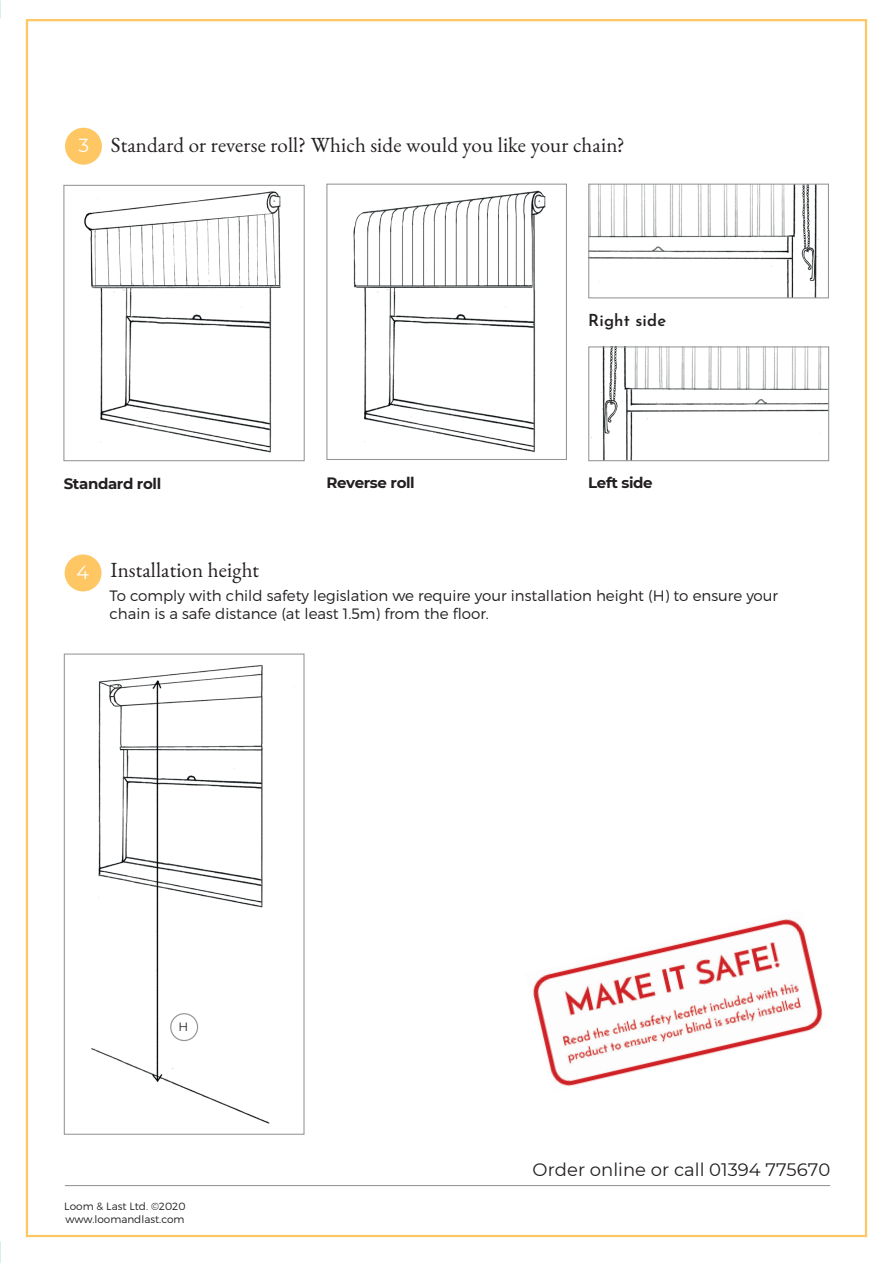
<style>
.page{position:relative;width:893px;height:1263px;background:#fff}
.page>*{position:absolute;margin:0;border:0;box-sizing:border-box;transform-origin:0 0}
.t1{font:21px "EB Garamond";letter-spacing:.005em;color:#231f20}
.t2{font:18.9px "Montserrat";color:#fff}
.t3{font:18px "Montserrat";color:#231f20}
.t4{font:600 16.5px "Josefin Sans";letter-spacing:.01em;color:#231f20}
.t5{font:300 15px "Montserrat";color:#231f20}
.t6{font:15px "Montserrat";color:#231f20}
.t7{font:700 15px "Montserrat";letter-spacing:-.025em;color:#231f20}
.t8{font:12px "Montserrat";color:#231f20}
.t9{font:10.5px/12.6px "Montserrat";color:#231f20}
.t10{font:300 10.5px "Montserrat";color:#231f20}
.s1{font-family:"Montserrat";font-size:18.9px;color:#fff}
</style>
<div class="page">
<div style="left:65px;top:128px;width:37px;height:37px;background:#fec764;border-radius:50%"></div>
<div style="left:65px;top:554px;width:37px;height:37px;background:#fec764;border-radius:50%"></div>
<img style="left:91px;top:664px;width:204px;height:460px">
<div style="left:64px;top:653px;width:241px;height:482px;border:1px solid #939598"></div>
<img style="left:590px;top:186px;width:229px;height:110px">
<div style="left:588px;top:184px;width:241px;height:114px;border:1px solid #939598"></div>
<img style="left:591px;top:348px;width:236px;height:111px">
<div style="left:588px;top:346px;width:241px;height:115px;border:1px solid #939598"></div>
<img style="left:353px;top:190px;width:193px;height:263px">
<div style="left:326px;top:184px;width:241px;height:276px;border:1px solid #939598"></div>
<img style="left:84px;top:191px;width:197px;height:262px">
<div style="left:63px;top:185px;width:242px;height:276px;border:1px solid #939598"></div>
<div style="left:170px;top:1013px;width:28px;height:28px;border:1px solid #939598;border-radius:50%"></div>
<img style="left:533px;top:919px;width:290px;height:167px">
<hr style="left:65px;top:1185px;width:765px;height:1px;background:#939598">
<p class="t1" style="left:79px;top:131px;width:548px"><span class="s1">3</span> Standard or reverse roll? Which side would you like your chain?</p>
<p class="t4" style="left:588px;top:306px;width:79px">Right side</p>
<p class="t7" style="left:64px;top:473px;width:99px">Standard roll</p>
<p class="t7" style="left:326px;top:472px;width:90px">Reverse roll</p>
<p class="t7" style="left:588px;top:472px;width:66px">Left side</p>
<p class="t2" style="left:77px;top:559px;width:14px">4</p>
<p class="t1" style="left:111px;top:556px;width:150px">Installation height</p>
<p class="t6" style="left:108px;top:585px;width:10px">T</p>
<p class="t6" style="left:298px;top:585px;width:497px">ty legislation we require your installation height (H) to ensure your</p>
<p class="t6" style="left:108px;top:603px;width:20px">ch</p>
<p class="t6" style="left:288px;top:603px;width:216px">at least 1.5cm) from the floor.</p>
<p class="t5" style="left:109px;top:587px;width:670px">To comply with child safety legislation we require your installation height (H) to ensure your</p>
<p class="t5" style="left:109px;top:605px;width:381px">chain is a safe distance (at least 1.5m) from the floor.</p>
<p class="t8" style="left:178px;top:1018px;width:11px">H</p>
<p class="t3" style="left:533px;top:1157px;width:299px">Order online or call 01394 775670</p>
<p class="t9" style="left:65px;top:1197px;width:130px">Loom &amp; Last Ltd. (c) 2019 www.loomandlast.com</p>
<p class="t10" style="left:64px;top:1200px;width:123px">Loom &amp; Last Ltd. ©2020</p>
</div>
